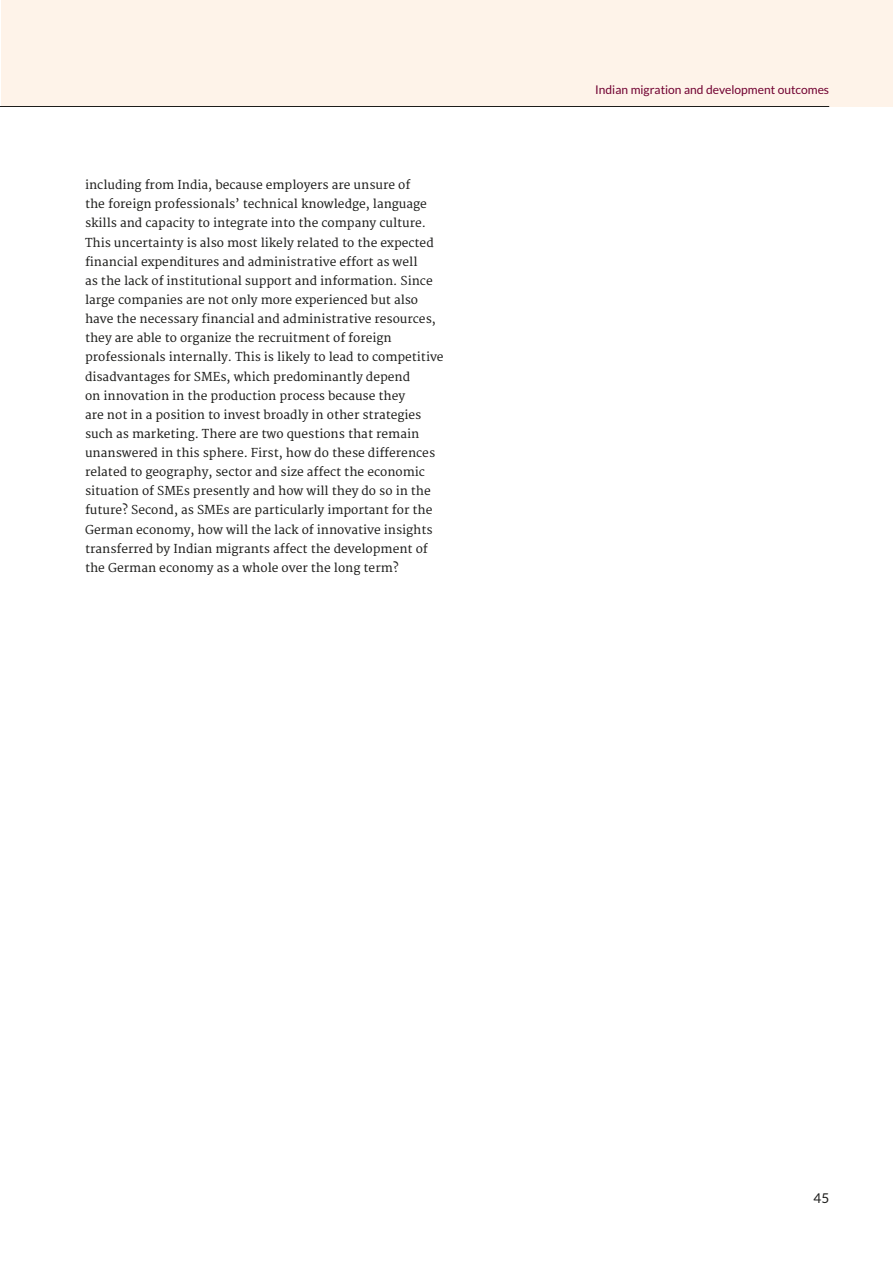
<style>
.page{position:relative;width:893px;height:1263px;background:#fff}
.page>*{position:absolute;margin:0;border:0;box-sizing:border-box;transform-origin:0 0}
.t1{font:13.5px "Lato";color:#1d1d1b}
.t2{font:12px/19.2px "Merriweather";color:#1d1d1b}
.t3{font:12px "Lato";color:#700030}
</style>
<div class="page">
<div style="left:1px;top:0;width:892px;height:106px;background:#fef3e9"></div>
<hr style="left:0;top:106px;width:829px;height:1px;background:#1d1d1b">
<p class="t2" style="left:85px;top:176px;width:360px">including from India, because employers are unsure of<br>the foreign professionals’ technical knowledge, language skills and capacity to integrate into the company culture.<br>This uncertainty is also most likely related to the expected financial expenditures and administrative effort as well<br>as the lack of institutional support and information. Since large companies are not only more experienced but also have the necessary financial and administrative resources, they are able to organize the recruitment of foreign professionals internally. This is likely to lead to competitive disadvantages for SMEs, which predominantly depend<br>on innovation in the production process because they<br>are not in a position to invest broadly in other strategies such as marketing. There are two questions that remain unanswered in this sphere. First, how do these differences related to geography, sector and size affect the economic situation of SMEs presently and how will they do so in the future? Second, as SMEs are particularly important for the German economy, how will the lack of innovative insights transferred by Indian migrants affect the development of the German economy as a whole over the long term?</p>
<p class="t3" style="left:595px;top:83px;width:235px">Indian migration and development outcomes</p>
<p class="t1" style="left:813px;top:1191px;width:17px">45</p>
</div>
